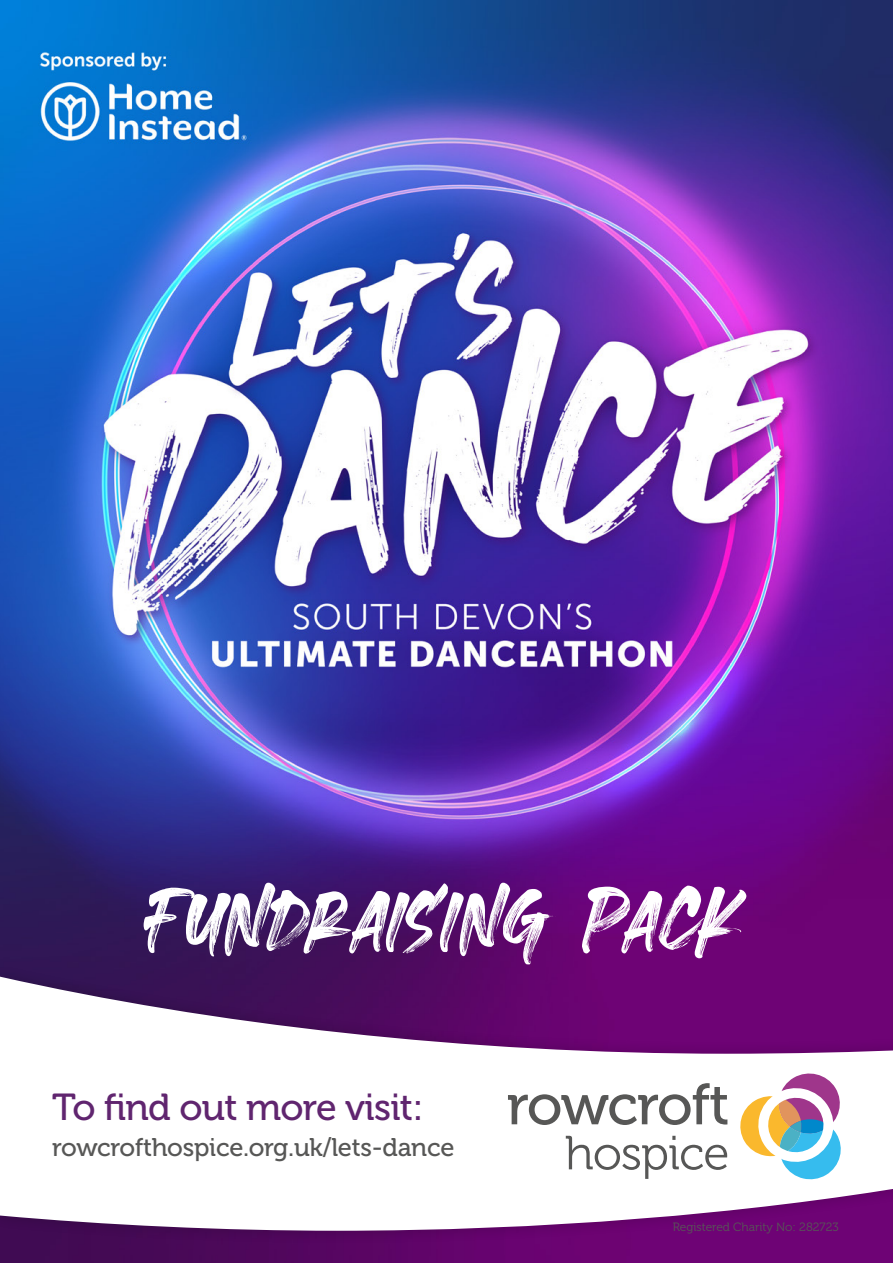
<style>
.page{position:relative;width:893px;height:1263px;background:#fff}
.page>*{position:absolute;margin:0;border:0;box-sizing:border-box;transform-origin:0 0}
.Body_Text{font:127.5px "Heaters";color:#fff}
.t1{font:37.5px "Museo 500";letter-spacing:-.02em;color:#60256f}
.t2{font:25.5px "Museo 500";letter-spacing:-.01em;color:#575756}
.t3{font:12px "Museo 300";color:#575756}
</style>
<div class="page">
<img style="left:0;top:0;width:893px;height:1263px">
<div style="left:0;top:963px;width:893px;height:282px;background:#000;opacity:.2"></div>
<svg style="left:0;top:977px;width:893px;height:254px"></svg>
<svg style="left:508px;top:1083px;width:219px;height:42px"></svg>
<svg style="left:566px;top:1136px;width:161px;height:43px"></svg>
<svg style="left:736px;top:1069px;width:109px;height:111px"></svg>
<p class="Body_Text" style="left:149px;top:867px;width:595px">Fundraising Pack</p>
<p class="t1" style="left:52px;top:1086px;width:373px">To find out more visit:</p>
<p class="t2" style="left:52px;top:1133px;width:404px">rowcrofthospice.org.uk/lets-dance</p>
<p class="t3" style="left:673px;top:1220px;width:167px">Registered Charity No: 282723</p>
</div>
